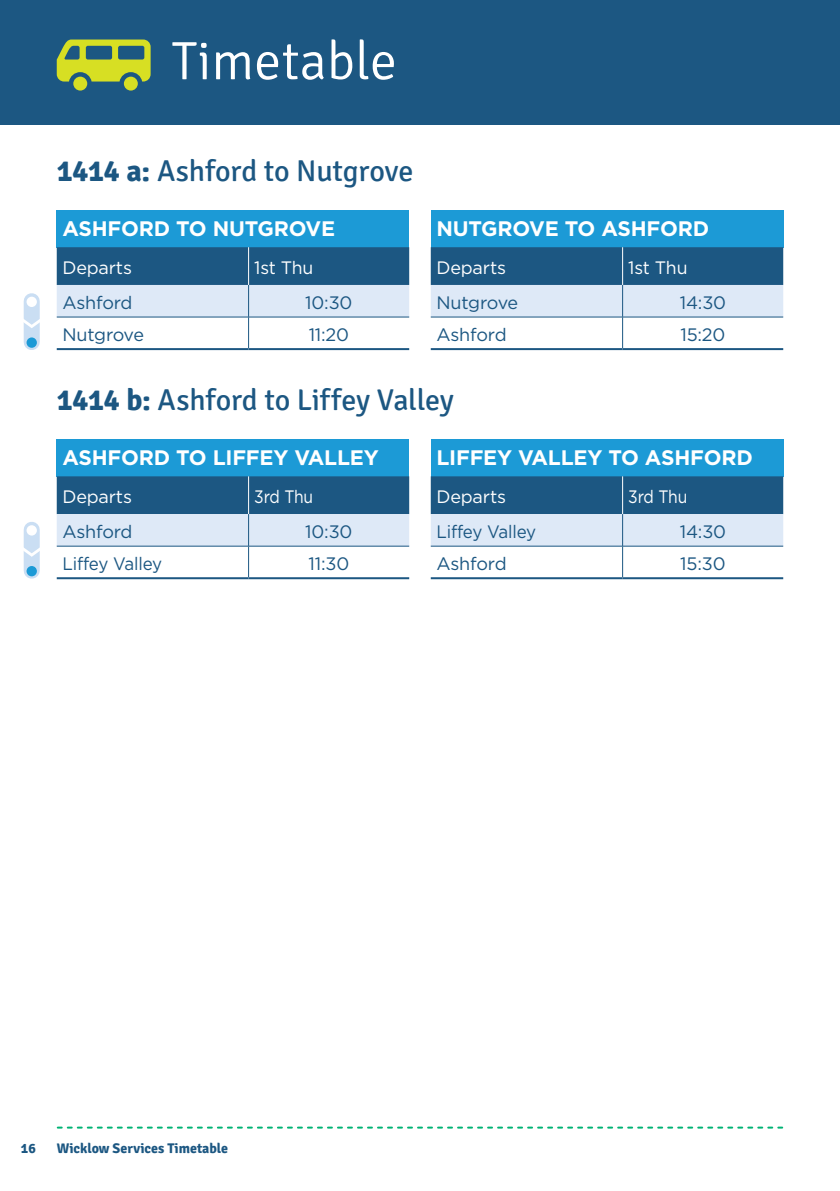
<style>
.page{position:relative;width:840px;height:1191px;background:#fff}
.page>*{position:absolute;margin:0;border:0;box-sizing:border-box;transform-origin:0 0}
.t1{font:300 54px "Signika";color:#fff}
.t2{font:30px "Signika";letter-spacing:-.005em;color:#1c5782}
.t3{font:700 21px "Gotham";letter-spacing:-.01em;color:#fff}
.t4{font:18px "Gotham";letter-spacing:-.01em;color:#1c5782}
.t5{font:18px "Gotham";letter-spacing:-.01em;color:#fff}
.t6{font:18px "Gotham";letter-spacing:-.01em;color:#1c5782;scale:.94 1}
.t7{font:18px "Gotham";letter-spacing:-.01em;color:#fff;scale:.87 1}
.t8{font:700 14px "Signika";color:#1c5782}
.s1{font-weight:700}
</style>
<div class="page">
<div style="left:0;top:0;width:839px;height:125px;background:#1c5782"></div>
<svg style="left:58px;top:1126px;width:723px;height:2px"></svg>
<div style="left:430px;top:210px;width:352px;height:37px;background:#1c9ad6"></div>
<svg style="left:430px;top:247px;width:352px;height:70px;background:#7499b7"></svg>
<hr style="left:621px;top:247px;width:1px;height:38px;background:#fff">
<hr style="left:622px;top:285px;width:1px;height:32px;background:#1c5782">
<hr style="left:622px;top:317px;width:1px;height:31px;background:#1c5782">
<hr style="left:430px;top:317px;width:192px;height:1px;background:#1c5782">
<hr style="left:622px;top:317px;width:160px;height:1px;background:#1c5782">
<hr style="left:430px;top:348px;width:192px;height:2px;background:#1c5782">
<hr style="left:622px;top:348px;width:160px;height:2px;background:#1c5782">
<div style="left:57px;top:210px;width:352px;height:37px;background:#1c9ad6"></div>
<svg style="left:57px;top:247px;width:352px;height:70px;background:#7399b7"></svg>
<hr style="left:248px;top:247px;width:1px;height:38px;background:#fff">
<hr style="left:248px;top:285px;width:1px;height:32px;background:#1c5782">
<hr style="left:248px;top:317px;width:1px;height:31px;background:#1c5782">
<hr style="left:57px;top:317px;width:191px;height:1px;background:#1c5782">
<hr style="left:248px;top:317px;width:161px;height:1px;background:#1c5782">
<hr style="left:57px;top:348px;width:191px;height:2px;background:#1c5782">
<hr style="left:248px;top:348px;width:161px;height:2px;background:#1c5782">
<div style="left:24px;top:301px;width:16px;height:41px;background:#cadef3"></div>
<div style="left:27px;top:297px;width:10px;height:10px;background:#fff;border-radius:50%"></div>
<svg style="left:23px;top:317px;width:17px;height:16px"></svg>
<div style="left:27px;top:337px;width:10px;height:11px;background:#1c9ad6;border-radius:50%"></div>
<div style="left:57px;top:439px;width:352px;height:37px;background:#1c9ad6"></div>
<svg style="left:57px;top:476px;width:352px;height:70px;background:#7399b7"></svg>
<hr style="left:248px;top:476px;width:1px;height:38px;background:#fff">
<hr style="left:248px;top:514px;width:1px;height:32px;background:#1c5782">
<hr style="left:248px;top:546px;width:1px;height:31px;background:#1c5782">
<hr style="left:57px;top:546px;width:191px;height:1px;background:#1c5782">
<hr style="left:248px;top:546px;width:161px;height:1px;background:#1c5782">
<hr style="left:57px;top:577px;width:191px;height:2px;background:#1c5782">
<hr style="left:248px;top:577px;width:161px;height:2px;background:#1c5782">
<div style="left:430px;top:439px;width:352px;height:37px;background:#1c9ad6"></div>
<svg style="left:430px;top:476px;width:352px;height:70px;background:#749ab7"></svg>
<hr style="left:621px;top:476px;width:1px;height:38px;background:#fff">
<hr style="left:622px;top:514px;width:1px;height:32px;background:#1c5782">
<hr style="left:622px;top:546px;width:1px;height:31px;background:#1c5782">
<hr style="left:430px;top:546px;width:192px;height:1px;background:#1c5782">
<hr style="left:622px;top:546px;width:160px;height:1px;background:#1c5782">
<hr style="left:430px;top:577px;width:192px;height:2px;background:#1c5782">
<hr style="left:622px;top:577px;width:160px;height:2px;background:#1c5782">
<div style="left:24px;top:530px;width:16px;height:40px;background:#cadef3"></div>
<div style="left:27px;top:525px;width:10px;height:10px;background:#fff;border-radius:50%"></div>
<svg style="left:23px;top:546px;width:17px;height:15px"></svg>
<div style="left:27px;top:566px;width:10px;height:10px;background:#1c9ad6;border-radius:50%"></div>
<svg style="left:57px;top:40px;width:93px;height:42px"></svg>
<div style="left:124px;top:77px;width:14px;height:14px;background:#d7df23;border-radius:50%"></div>
<div style="left:73px;top:77px;width:14px;height:14px;background:#d7df23;border-radius:50%"></div>
<h1 class="t1" style="left:171px;top:31px;width:227px">Timetable</h1>
<h2 class="t2" style="left:57px;top:154px;width:358px"><span class="s1">1414 a:</span> Ashford to Nutgrove</h2>
<p class="t3" style="left:62px;top:216px;width:274px">ASHFORD TO NUTGROVE</p>
<p class="t5" style="left:62px;top:257px;width:71px">Departs</p>
<p class="t5" style="left:254px;top:257px;width:61px">1st Thu</p>
<p class="t4" style="left:62px;top:292px;width:72px">Ashford</p>
<p class="t4" style="left:305px;top:292px;width:49px">10:30</p>
<p class="t4" style="left:62px;top:324px;width:83px">Nutgrove</p>
<p class="t4" style="left:308px;top:324px;width:42px">11:20</p>
<p class="t3" style="left:436px;top:216px;width:274px">NUTGROVE TO ASHFORD</p>
<p class="t5" style="left:436px;top:257px;width:71px">Departs</p>
<p class="t5" style="left:628px;top:257px;width:61px">1st Thu</p>
<p class="t4" style="left:436px;top:292px;width:83px">Nutgrove</p>
<p class="t4" style="left:679px;top:292px;width:48px">14:30</p>
<p class="t4" style="left:436px;top:324px;width:72px">Ashford</p>
<p class="t4" style="left:680px;top:324px;width:46px">15:20</p>
<h2 class="t2" style="left:57px;top:383px;width:398px"><span class="s1">1414 b:</span> Ashford to Liffey Valley</h2>
<p class="t3" style="left:62px;top:445px;width:317px">ASHFORD TO LIFFEY VALLEY</p>
<p class="t5" style="left:62px;top:486px;width:71px">Departs</p>
<p class="t7" style="left:254px;top:486px;width:69px">3rd Thu</p>
<p class="t4" style="left:62px;top:521px;width:72px">Ashford</p>
<p class="t4" style="left:305px;top:521px;width:49px">10:30</p>
<p class="t6" style="left:62px;top:553px;width:107px">Liffey Valley</p>
<p class="t4" style="left:308px;top:553px;width:42px">11:30</p>
<p class="t3" style="left:436px;top:445px;width:317px">LIFFEY VALLEY TO ASHFORD</p>
<p class="t5" style="left:436px;top:486px;width:71px">Departs</p>
<p class="t7" style="left:628px;top:486px;width:69px">3rd Thu</p>
<p class="t6" style="left:436px;top:521px;width:107px">Liffey Valley</p>
<p class="t4" style="left:679px;top:521px;width:48px">14:30</p>
<p class="t4" style="left:436px;top:553px;width:72px">Ashford</p>
<p class="t4" style="left:680px;top:553px;width:47px">15:30</p>
<p class="t8" style="left:21px;top:1140px;width:16px">16</p>
<p class="t8" style="left:57px;top:1140px;width:173px">Wicklow Services Timetable</p>
</div>
